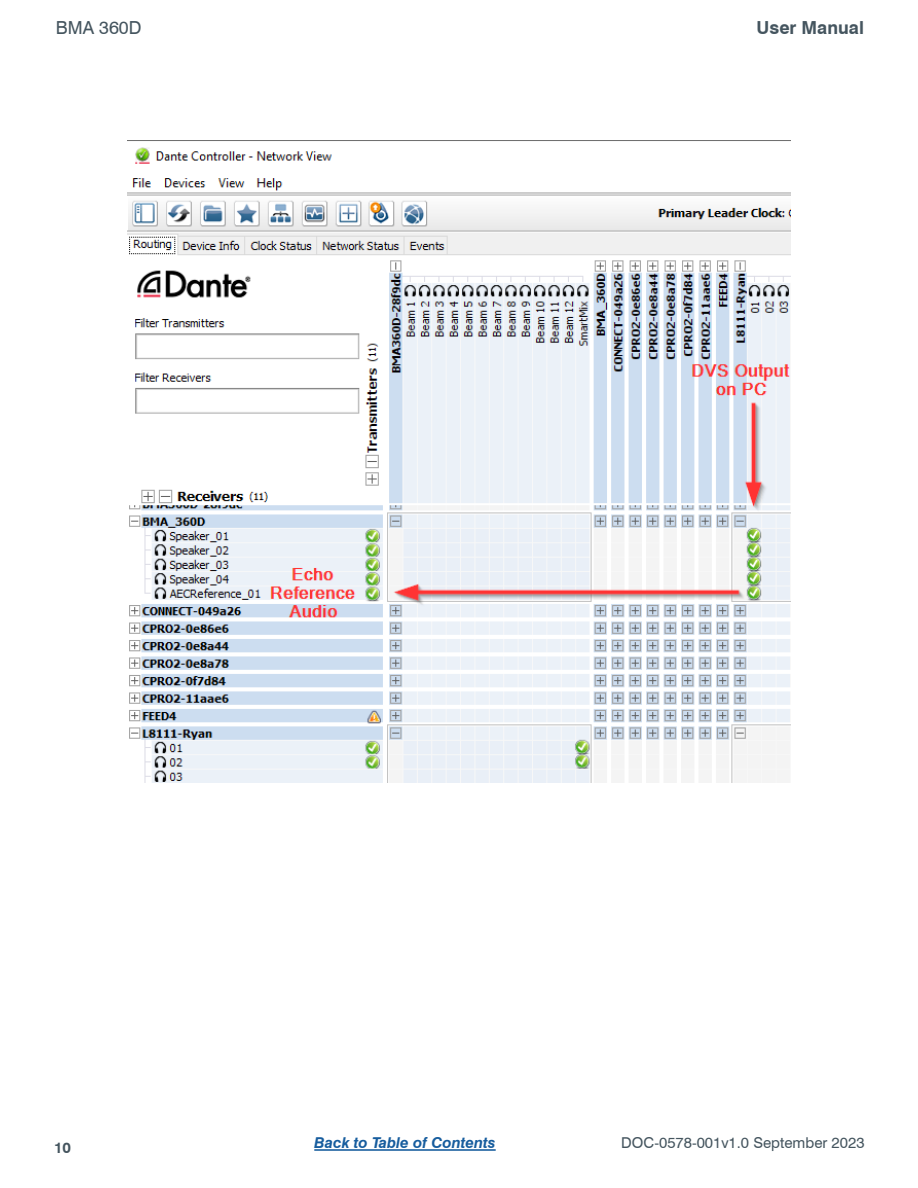
<style>
.page{position:relative;width:918px;height:1188px;background:#fff}
.page>*{position:absolute;margin:0;border:0;box-sizing:border-box;transform-origin:0 0}
.t1{font:700 18px "Swiss 721 BT";color:#45555f}
.t2{font:18px "Swiss 721 BT";color:#45555f}
.t3{font:15px "Swiss 721 BT";color:#45555f}
.t4{font:italic 700 15px "Swiss 721 BT";color:#175d9e}
.t5{font:700 15px "Swiss 721 BT";color:#45555f}
</style>
<div class="page">
<hr style="left:314px;top:1149px;width:182px;height:2px;background:#175d9e">
<img style="left:127px;top:147px;width:664px;height:636px">
<p class="t2" style="left:56px;top:17px;width:87px">BMA 360D</p>
<p class="t1" style="left:757px;top:17px;width:109px">User Manual</p>
<p class="t5" style="left:54px;top:1139px;width:19px">10</p>
<p class="t3" style="left:621px;top:1134px;width:245px">DOC-0578-001v1.0 September 2023</p>
<p class="t4" style="left:314px;top:1134px;width:183px">Back to Table of Contents</p>
</div>
